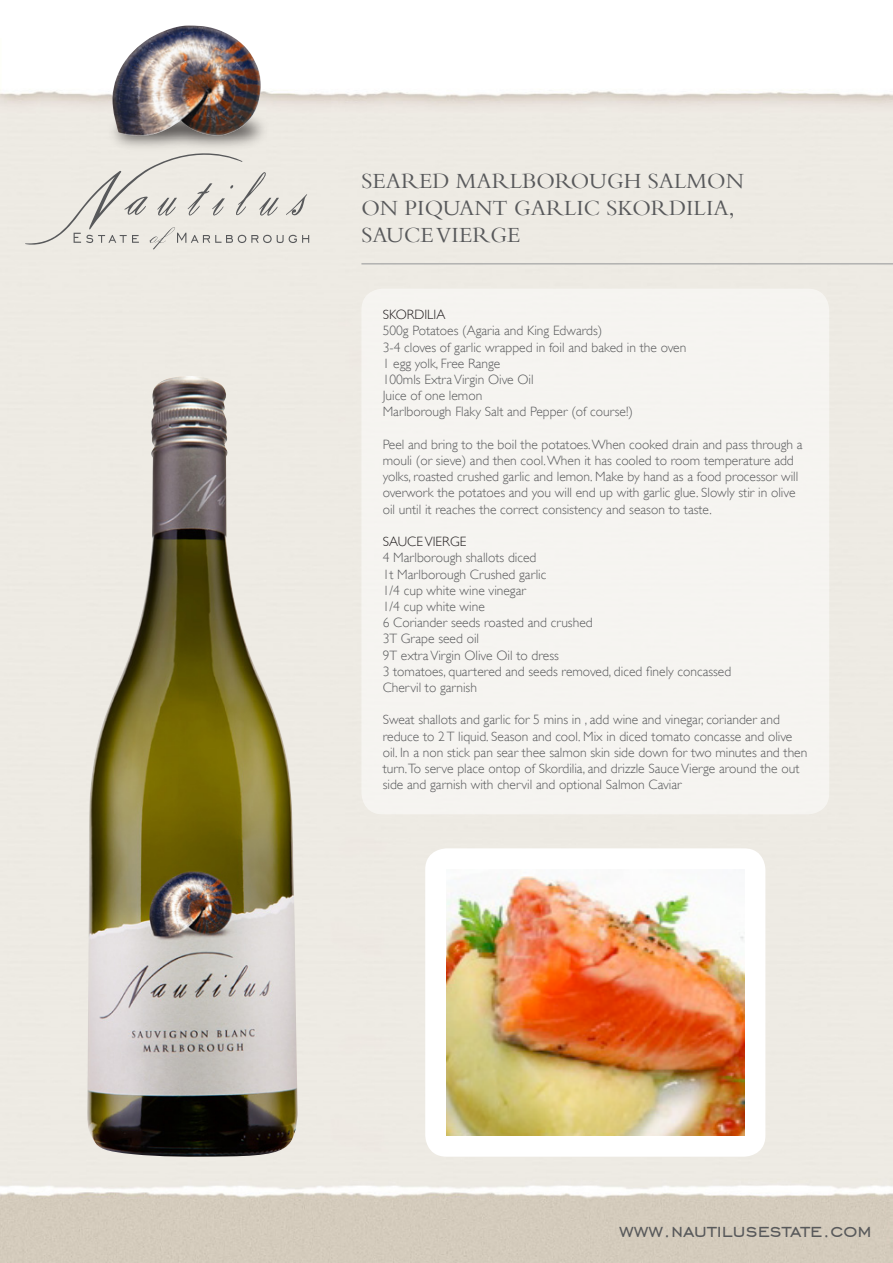
<style>
.page{position:relative;width:893px;height:1263px;background:#fff}
.page>*{position:absolute;margin:0;border:0;box-sizing:border-box;transform-origin:0 0}
.t1{font:24px "Engravers Gothic BT";color:#58595b}
.t2{font:22.5px "Bembo";color:#58595b}
.t3{font:300 13.5px/16.2px "Gill Sans";color:#58595b}
.t4{font:300 13.5px "Gill Sans";color:#231f20}
</style>
<div class="page">
<div style="left:0;top:91px;width:893px;height:866px;background:#edeae3"></div>
<img style="left:44px;top:91px;width:289px;height:122px">
<img style="left:111px;top:26px;width:151px;height:113px">
<svg style="left:25px;top:142px;width:284px;height:107px;background:#e3e0da"></svg>
<div style="left:361px;top:289px;width:468px;height:525px;background:#f5f4f0;border-radius:21px"></div>
<img style="left:87px;top:376px;width:211px;height:781px">
<div style="left:425px;top:848px;width:340px;height:309px;background:#fff;border-radius:21px"></div>
<hr style="left:361px;top:263px;width:532px;height:1px;background:#949698">
<img style="left:446px;top:876px;width:298px;height:259px">
<p class="t2" style="left:361px;top:168px;width:384px">SEARED MARLBOROUGH SALMON</p>
<p class="t2" style="left:361px;top:195px;width:375px">ON PIQUANT GARLIC SKORDILIA,</p>
<p class="t2" style="left:361px;top:222px;width:161px">SAUCE VIERGE</p>
<p class="t4" style="left:383px;top:307px;width:64px">SKORDILIA</p>
<p class="t3" style="left:383px;top:323px;width:221px">500g Potatoes (Agaria and King Edwards)</p>
<p class="t3" style="left:383px;top:339px;width:305px">3-4 cloves of garlic wrapped in foil and baked in the oven</p>
<p class="t3" style="left:383px;top:355px;width:119px">1 egg yolk, Free Range</p>
<p class="t3" style="left:383px;top:371px;width:153px">100mls Extra Virgin Oive Oil</p>
<p class="t3" style="left:383px;top:388px;width:101px">Juice of one lemon</p>
<p class="t3" style="left:383px;top:404px;width:252px">Marlborough Flaky Salt and Pepper (of course!)</p>
<p class="t3" style="left:383px;top:436px;width:421px">Peel and bring to the boil the potatoes. When cooked drain and pass through a mouli (or sieve) and then cool. When it has cooled to room temperature add yolks, roasted crushed garlic and lemon. Make by hand as a food processor will overwork the potatoes and you will end up with garlic glue. Slowly stir in olive oil until it reaches the correct consistency and season to taste.</p>
<p class="t4" style="left:383px;top:534px;width:85px">SAUCE VIERGE</p>
<p class="t3" style="left:383px;top:550px;width:155px">4 Marlborough shallots diced</p>
<p class="t3" style="left:383px;top:566px;width:165px">1t Marlborough Crushed garlic</p>
<p class="t3" style="left:383px;top:582px;width:145px">1/4 cup white wine vinegar</p>
<p class="t3" style="left:383px;top:598px;width:104px">1/4 cup white wine</p>
<p class="t3" style="left:383px;top:614px;width:211px">6 Coriander seeds roasted and crushed</p>
<p class="t3" style="left:383px;top:631px;width:98px">3T Grape seed oil</p>
<p class="t3" style="left:383px;top:647px;width:178px">9T extra Virgin Olive Oil to dress</p>
<p class="t3" style="left:383px;top:663px;width:350px">3 tomatoes, quartered and seeds removed, diced finely concassed</p>
<p class="t3" style="left:383px;top:679px;width:96px">Chervil to garnish</p>
<p class="t3" style="left:383px;top:712px;width:426px">Sweat shallots and garlic for 5 mins in , add wine and vinegar, coriander and reduce to 2 T liquid. Season and cool. Mix in diced tomato concasse and olive oil. In a non stick pan sear thee salmon skin side down for two minutes and then turn.To serve place ontop of Skordilia, and drizzle Sauce Vierge around the out side and garnish with chervil and optional Salmon Caviar</p>
<h1 class="t1" style="left:619px;top:1217px;width:254px">www.nautilusestate.com</h1>
</div>
